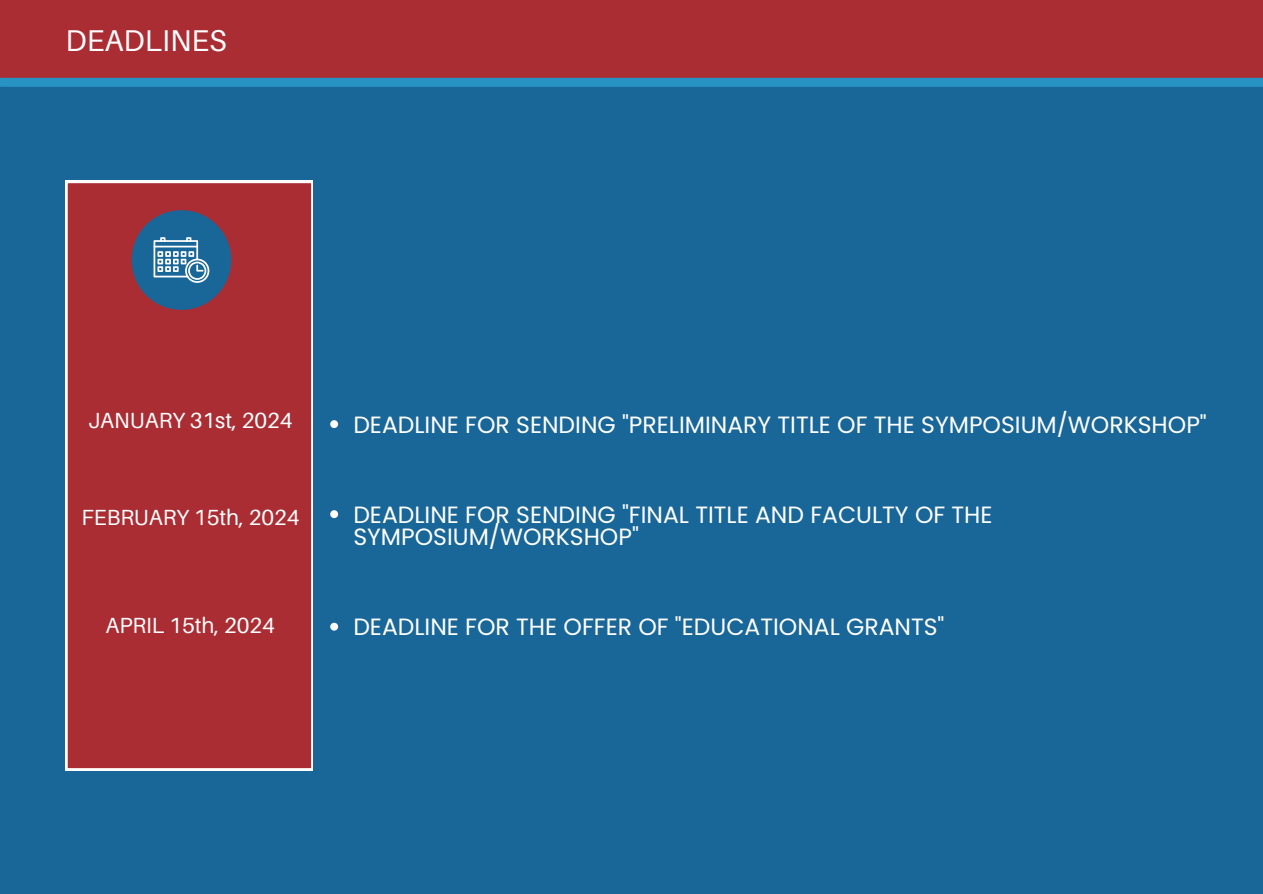
<style>
.page{position:relative;width:1263px;height:894px;background:#fff}
.page>*{position:absolute;margin:0;border:0;box-sizing:border-box;transform-origin:0 0}
.t1{font:30px "Aileron";color:#fefefe}
.t2{font:23.55px/22.5px "Poppins";color:#fff}
.t3{font:21.9px "Aileron";color:#fff}
</style>
<div class="page">
<div style="left:0;top:0;width:1263px;height:893px;background:#196698"></div>
<div style="left:0;top:0;width:1262px;height:81px;background:#aa2d34"></div>
<div style="left:1px;top:78px;width:1262px;height:9px;background:#2792c4"></div>
<svg style="left:330px;top:420px;width:8px;height:8px"></svg>
<svg style="left:330px;top:510px;width:8px;height:8px"></svg>
<svg style="left:330px;top:622px;width:8px;height:8px"></svg>
<div style="left:66px;top:181px;width:247px;height:589px;background:#aa2d34"></div>
<div style="left:132px;top:210px;width:99px;height:100px;background:#196698;border-radius:50%"></div>
<svg style="left:154px;top:237px;width:55px;height:46px"></svg>
<p class="t1" style="left:66px;top:22px;width:163px">DEADLINES</p>
<p class="t3" style="left:88px;top:407px;width:206px">JANUARY 31st, 2024</p>
<p class="t2" style="left:353px;top:413px;width:855px">DEADLINE FOR SENDING "PRELIMINARY TITLE OF THE SYMPOSIUM/WORKSHOP"</p>
<p class="t3" style="left:81px;top:504px;width:220px">FEBRUARY 15th, 2024</p>
<p class="t2" style="left:353px;top:503px;width:641px">DEADLINE FOR SENDING "FINAL TITLE AND FACULTY OF THE<br>SYMPOSIUM/WORKSHOP"</p>
<p class="t3" style="left:106px;top:612px;width:171px">APRIL 15th, 2024</p>
<p class="t2" style="left:353px;top:615px;width:593px">DEADLINE FOR THE OFFER OF "EDUCATIONAL GRANTS"</p>
</div>
